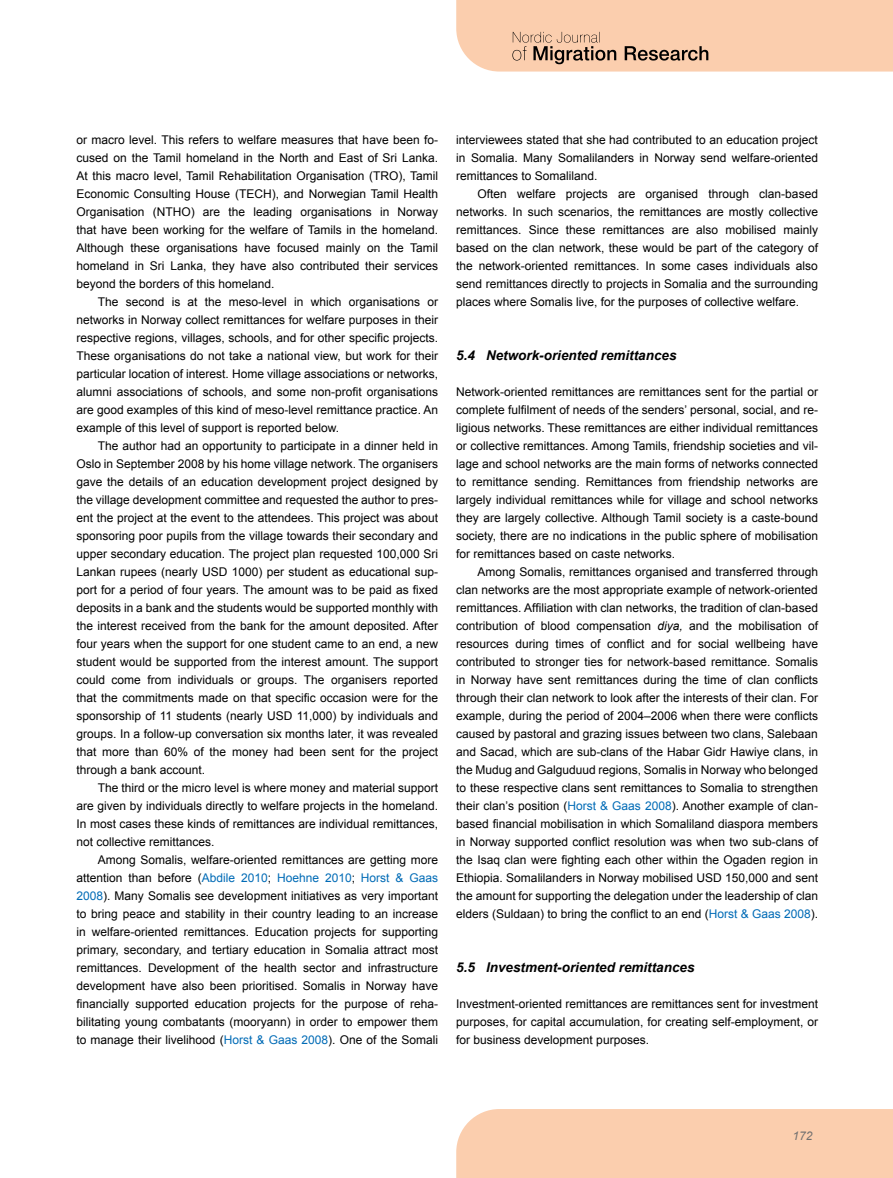
<style>
.page{position:relative;width:893px;height:1178px;background:#fff}
.page>*{position:absolute;margin:0;border:0;box-sizing:border-box;transform-origin:0 0}
.t1{font:italic 700 13.5px "Arial";color:#000}
.t2{font:12px/18px "Arial";color:#000;text-align:justify}
.t3{font:italic 12px "Arial";color:#706f6f}
.s1{color:#006bb6}
.s2{font-style:italic}
</style>
<div class="page">
<div style="left:456px;top:1109px;width:437px;height:69px;background:#fbceae"></div>
<svg style="left:456px;top:0;width:437px;height:72px;background:#f2c7a9"></svg>
<p class="t2" style="left:76px;top:131px;width:363px">or macro level. This refers to welfare measures that have been fo&shy;cused on the Tamil homeland in the North and East of Sri Lanka.<br>At this macro level, Tamil Rehabilitation Organisation (TRO), Tamil Economic Consulting House (TECH), and Norwegian Tamil Health Organisation (NTHO) are the leading organisations in Norway that have been working for the welfare of Tamils in the homeland.<br>Although these organisations have focused mainly on the Tamil homeland in Sri Lanka, they have also contributed their services beyond the borders of this homeland.</p>
<p class="t2" style="left:76px;top:293px;width:363px;text-indent:21px">The second is at the meso-level in which organisations or networks in Norway collect remittances for welfare purposes in their respective regions, villages, schools, and for other specific projects.<br>These organisations do not take a national view, but work for their particular location of interest. Home village associations or networks, alumni associations of schools, and some non-profit organisations are good examples of this kind of meso-level remittance practice. An example of this level of support is reported below.</p>
<p class="t2" style="left:76px;top:437px;width:363px;text-indent:21px">The author had an opportunity to participate in a dinner held in Oslo in September 2008 by his home village network. The organisers gave the details of an education development project designed by the village development committee and requested the author to pres&shy;ent the project at the event to the attendees. This project was about sponsoring poor pupils from the village towards their secondary and upper secondary education. The project plan requested 100,000 Sri Lankan rupees (nearly USD 1000) per student as educational sup&shy;port for a period of four years. The amount was to be paid as fixed deposits in a bank and the students would be supported monthly with the interest received from the bank for the amount deposited. After four years when the support for one student came to an end, a new student would be supported from the interest amount. The support could come from individuals or groups. The organisers reported that the commitments made on that specific occasion were for the sponsorship of 11 students (nearly USD 11,000) by individuals and groups. In a follow-up conversation six months later, it was revealed that more than 60% of the money had been sent for the project through a bank account.</p>
<p class="t2" style="left:76px;top:779px;width:363px;text-indent:21px">The third or the micro level is where money and material support are given by individuals directly to welfare projects in the homeland.<br>In most cases these kinds of remittances are individual remittances, not collective remittances.</p>
<p class="t2" style="left:76px;top:851px;width:363px;text-indent:21px">Among Somalis, welfare-oriented remittances are getting more attention than before (<span class="s1">Abdile 2010</span>; <span class="s1">Hoehne 2010</span>; <span class="s1">Horst &amp; Gaas 2008</span>). Many Somalis see development initiatives as very important to bring peace and stability in their country leading to an increase in welfare-oriented remittances. Education projects for supporting primary, secondary, and tertiary education in Somalia attract most remittances. Development of the health sector and infrastructure development have also been prioritised. Somalis in Norway have financially supported education projects for the purpose of reha&shy;bilitating young combatants (mooryann) in order to empower them to manage their livelihood (<span class="s1">Horst &amp; Gaas 2008</span>). One of the Somali</p>
<p class="t2" style="left:456px;top:131px;width:363px">interviewees stated that she had contributed to an education project in Somalia. Many Somalilanders in Norway send welfare-oriented remittances to Somaliland.</p>
<p class="t2" style="left:456px;top:185px;width:363px;text-indent:21px">Often welfare projects are organised through clan-based networks. In such scenarios, the remittances are mostly collective remittances. Since these remittances are also mobilised mainly based on the clan network, these would be part of the category of the network-oriented remittances. In some cases individuals also send remittances directly to projects in Somalia and the surrounding places where Somalis live, for the purposes of collective welfare.</p>
<p class="t1" style="left:456px;top:347px;width:222px">5.4 Network-oriented remittances</p>
<p class="t2" style="left:456px;top:383px;width:363px">Network-oriented remittances are remittances sent for the partial or complete fulfilment of needs of the senders’ personal, social, and re&shy;ligious networks. These remittances are either individual remittances or collective remittances. Among Tamils, friendship societies and vil&shy;lage and school networks are the main forms of networks connected to remittance sending. Remittances from friendship networks are largely individual remittances while for village and school networks they are largely collective. Although Tamil society is a caste-bound society, there are no indications in the public sphere of mobilisation for remittances based on caste networks.</p>
<p class="t2" style="left:456px;top:563px;width:363px;text-indent:21px">Among Somalis, remittances organised and transferred through clan networks are the most appropriate example of network-oriented remittances. Affiliation with clan networks, the tradition of clan-based contribution of blood compensation <span class="s2">diya,</span> and the mobilisation of resources during times of conflict and for social wellbeing have contributed to stronger ties for network-based remittance. Somalis in Norway have sent remittances during the time of clan conflicts through their clan network to look after the interests of their clan. For example, during the period of 2004–2006 when there were conflicts caused by pastoral and grazing issues between two clans, Salebaan and Sacad, which are sub-clans of the Habar Gidr Hawiye clans, in the Mudug and Galguduud regions, Somalis in Norway who belonged to these respective clans sent remittances to Somalia to strengthen their clan’s position (<span class="s1">Horst &amp; Gaas 2008</span>). Another example of clan&shy;based financial mobilisation in which Somaliland diaspora members in Norway supported conflict resolution was when two sub-clans of the Isaq clan were fighting each other within the Ogaden region in Ethiopia. Somalilanders in Norway mobilised USD 150,000 and sent the amount for supporting the delegation under the leadership of clan elders (Suldaan) to bring the conflict to an end (<span class="s1">Horst &amp; Gaas 2008</span>).</p>
<p class="t1" style="left:456px;top:959px;width:240px">5.5 Investment-oriented remittances</p>
<p class="t2" style="left:456px;top:995px;width:363px">Investment-oriented remittances are remittances sent for investment purposes, for capital accumulation, for creating self-employment, or for business development purposes.</p>
<p class="t3" style="left:793px;top:1128px;width:22px">172</p>
</div>
